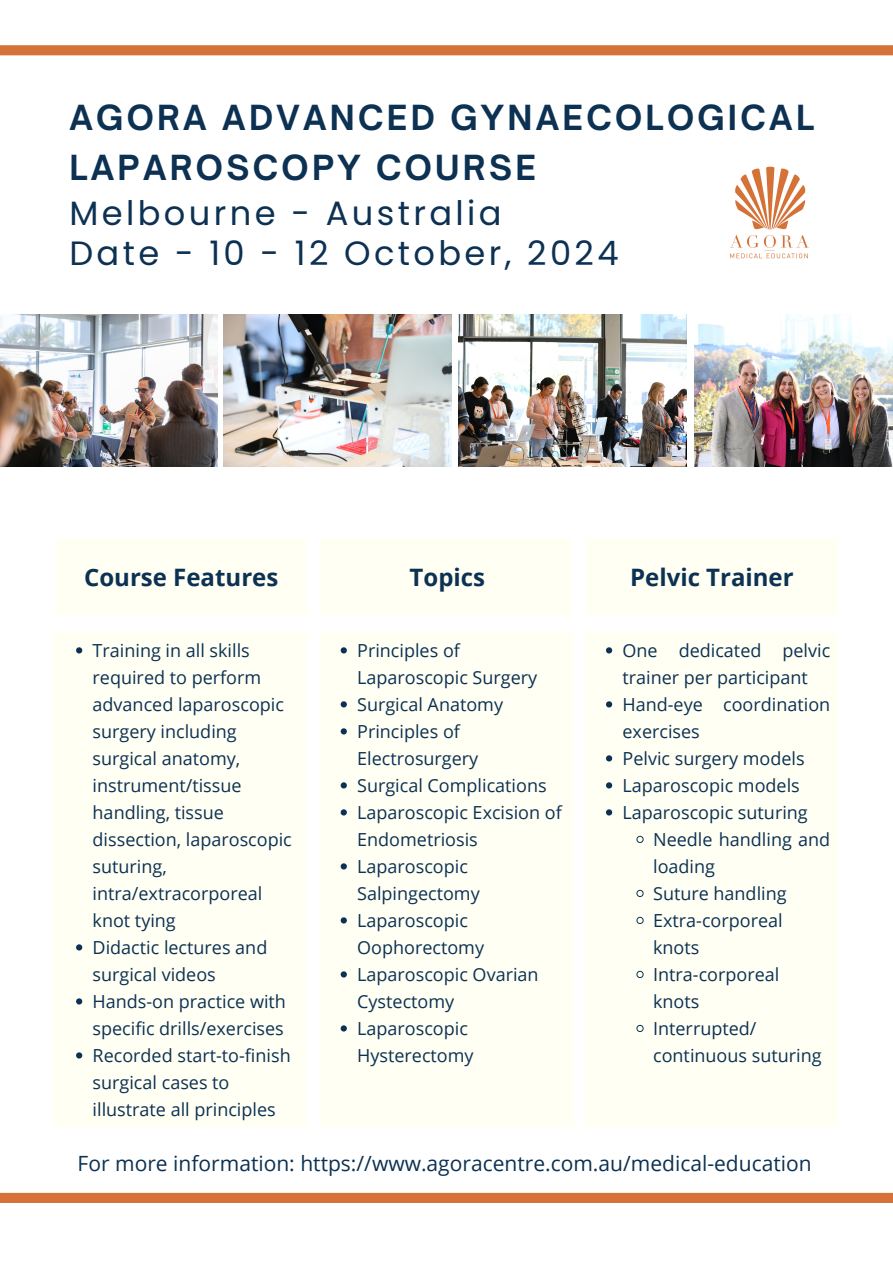
<style>
.page{position:relative;width:893px;height:1263px;background:#fff}
.page>*{position:absolute;margin:0;border:0;box-sizing:border-box;transform-origin:0 0}
.t1{font:33.67px/39.9px "Poppins";letter-spacing:.1em;color:#0c3152}
.t2{font:700 33.08px/50.6px "Open Sauce One";letter-spacing:.1em;color:#0c3152}
.t3{font:700 24px "Open Sans";color:#0c3152}
.t4{font:21px "Open Sans";color:#0c3152}
.t5{font:18px/27px "Open Sans";color:#0c3152}
</style>
<div class="page">
<img style="left:0;top:315px;width:217px;height:152px">
<img style="left:224px;top:315px;width:228px;height:152px">
<img style="left:458px;top:315px;width:228px;height:152px">
<img style="left:694px;top:315px;width:199px;height:152px">
<div style="left:0;top:45px;width:893px;height:10px;background:#d47237"></div>
<img style="left:730px;top:166px;width:79px;height:93px">
<div style="left:55px;top:538px;width:252px;height:77px;background:#fffff0"></div>
<div style="left:320px;top:538px;width:252px;height:77px;background:#fffff0"></div>
<div style="left:586px;top:538px;width:252px;height:77px;background:#fffff0"></div>
<div style="left:54px;top:631px;width:253px;height:495px;background:#fffff0"></div>
<div style="left:320px;top:631px;width:253px;height:495px;background:#fffff0"></div>
<div style="left:584px;top:631px;width:254px;height:495px;background:#fffff0"></div>
<svg style="left:76px;top:647px;width:6px;height:6px"></svg>
<svg style="left:76px;top:944px;width:6px;height:6px"></svg>
<svg style="left:76px;top:998px;width:6px;height:6px"></svg>
<svg style="left:76px;top:1052px;width:6px;height:6px"></svg>
<svg style="left:341px;top:647px;width:6px;height:6px"></svg>
<svg style="left:341px;top:701px;width:6px;height:6px"></svg>
<svg style="left:341px;top:728px;width:6px;height:6px"></svg>
<svg style="left:341px;top:782px;width:6px;height:6px"></svg>
<svg style="left:341px;top:809px;width:6px;height:6px"></svg>
<svg style="left:341px;top:863px;width:6px;height:6px"></svg>
<svg style="left:341px;top:917px;width:6px;height:6px"></svg>
<svg style="left:341px;top:971px;width:6px;height:6px"></svg>
<svg style="left:341px;top:1025px;width:6px;height:6px"></svg>
<svg style="left:606px;top:647px;width:6px;height:6px"></svg>
<svg style="left:606px;top:701px;width:6px;height:6px"></svg>
<svg style="left:606px;top:755px;width:6px;height:6px"></svg>
<svg style="left:606px;top:782px;width:6px;height:6px"></svg>
<svg style="left:606px;top:809px;width:6px;height:6px"></svg>
<svg style="left:636px;top:836px;width:8px;height:7px"></svg>
<svg style="left:636px;top:890px;width:8px;height:7px"></svg>
<svg style="left:636px;top:917px;width:8px;height:7px"></svg>
<svg style="left:636px;top:971px;width:8px;height:7px"></svg>
<svg style="left:636px;top:1025px;width:8px;height:7px"></svg>
<div style="left:0;top:1193px;width:893px;height:10px;background:#d47237"></div>
<h2 class="t2" style="left:69px;top:92px;width:746px">AGORA ADVANCED GYNAECOLOGICAL<br>LAPAROSCOPY COURSE</h2>
<h1 class="t1" style="left:69px;top:193px;width:550px">Melbourne - Australia<br>Date - 10 - 12 October, 2024</h1>
<h2 class="t3" style="left:84px;top:560px;width:196px">Course Features</h2>
<h2 class="t3" style="left:409px;top:560px;width:77px">Topics</h2>
<h2 class="t3" style="left:630px;top:560px;width:165px">Pelvic Trainer</h2>
<p class="t5" style="left:93px;top:636px;width:201px">Training in all skills required to perform advanced laparoscopic surgery including surgical anatomy, instrument/tissue handling, tissue dissection, laparoscopic suturing, intra/extracorporeal knot tying</p>
<p class="t5" style="left:93px;top:933px;width:176px">Didactic lectures and surgical videos</p>
<p class="t5" style="left:93px;top:987px;width:195px">Hands-on practice with specific drills/exercises</p>
<p class="t5" style="left:93px;top:1041px;width:200px">Recorded start-to-finish surgical cases to illustrate all principles</p>
<p class="t5" style="left:357px;top:636px;width:181px">Principles of<br>Laparoscopic Surgery</p>
<p class="t5" style="left:357px;top:690px;width:147px">Surgical Anatomy</p>
<p class="t5" style="left:357px;top:717px;width:123px">Principles of<br>Electrosurgery</p>
<p class="t5" style="left:357px;top:771px;width:191px">Surgical Complications</p>
<p class="t5" style="left:357px;top:798px;width:206px">Laparoscopic Excision of<br>Endometriosis</p>
<p class="t5" style="left:357px;top:852px;width:124px">Laparoscopic<br>Salpingectomy</p>
<p class="t5" style="left:357px;top:906px;width:128px">Laparoscopic<br>Oophorectomy</p>
<p class="t5" style="left:357px;top:960px;width:183px">Laparoscopic Ovarian<br>Cystectomy</p>
<p class="t5" style="left:357px;top:1014px;width:118px">Laparoscopic<br>Hysterectomy</p>
<p class="t5" style="left:622px;top:636px;width:209px">One dedicated pelvic trainer per participant</p>
<p class="t5" style="left:622px;top:690px;width:209px">Hand-eye coordination exercises</p>
<p class="t5" style="left:622px;top:744px;width:184px">Pelvic surgery models</p>
<p class="t5" style="left:622px;top:771px;width:179px">Laparoscopic models</p>
<p class="t5" style="left:622px;top:798px;width:187px">Laparoscopic suturing</p>
<p class="t5" style="left:653px;top:825px;width:179px">Needle handling and loading</p>
<p class="t5" style="left:653px;top:879px;width:135px">Suture handling</p>
<p class="t5" style="left:653px;top:906px;width:131px">Extra-corporeal knots</p>
<p class="t5" style="left:653px;top:960px;width:128px">Intra-corporeal knots</p>
<p class="t5" style="left:653px;top:1014px;width:170px">Interrupted/ continuous suturing</p>
<h3 class="t4" style="left:78px;top:1149px;width:735px">For more information: https://www.agoracentre.com.au/medical-education</h3>
</div>
